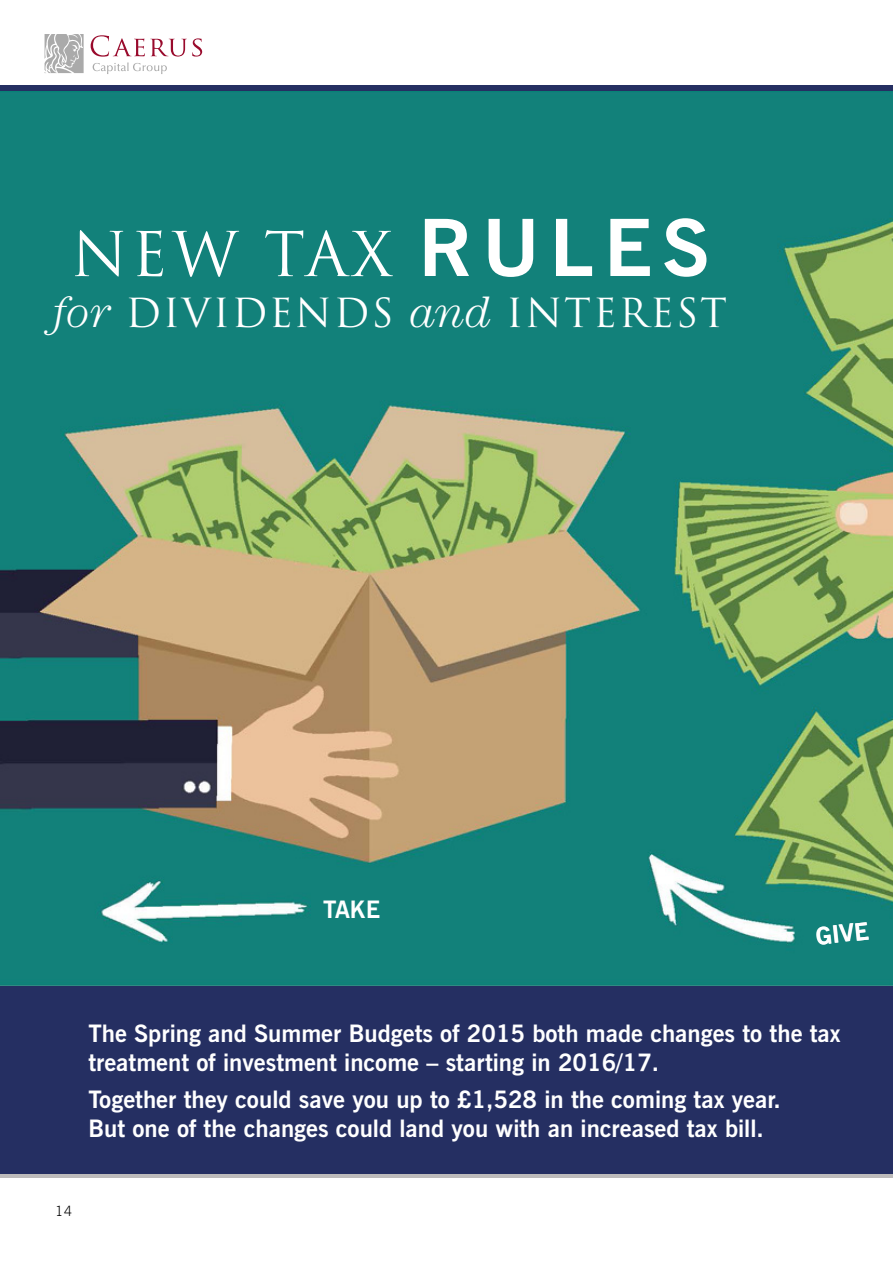
<style>
.page{position:relative;width:893px;height:1263px;background:#fff}
.page>*{position:absolute;margin:0;border:0;box-sizing:border-box;transform-origin:0 0}
.t1{font:60px "Trajan";letter-spacing:.055em;color:#fff}
.t2{font:39px "Trajan";letter-spacing:.05em;color:#fff}
.t3{font:700 24px/28.8px "News Gothic BT";color:#fff}
.t4{font:300 14.25px "News Gothic BT";color:#000}
.s1{font-family:"News Gothic BT";font-weight:700;font-size:78.6px}
.s2{font-family:"Century";font-weight:300;font-style:italic;font-size:45px}
</style>
<div class="page">
<svg style="left:45px;top:34px;width:39px;height:39px;background:#bfbfbf"></svg>
<svg style="left:91px;top:35px;width:111px;height:39px"></svg>
<div style="left:0;top:85px;width:893px;height:6px;background:#252f62"></div>
<hr style="left:0;top:1174px;width:893px;height:4px;background:#bdbbbb">
<img style="left:0;top:91px;width:893px;height:895px">
<div style="left:0;top:986px;width:893px;height:188px;background:#252f62"></div>
<h1 class="t1" style="left:71px;top:218px;width:640px">NEW TAX <span class="s1">RULES</span></h1>
<h2 class="t2" style="left:53px;top:289px;width:675px"><span class="s2">for</span> DIVIDENDS <span class="s2">and</span> INTEREST</h2>
<p class="t3" style="left:323px;top:895px;width:58px">TAKE</p>
<p class="t3" style="left:814px;top:922px;width:55px;rotate:-6deg">GIVE</p>
<p class="t3" style="left:88px;top:1019px;width:754px">The Spring and Summer Budgets of 2015 both made changes to the tax treatment of investment income – starting in 2016/17.</p>
<p class="t3" style="left:88px;top:1085px;width:694px">Together they could save you up to £1,528 in the coming tax year.<br>But one of the changes could land you with an increased tax bill.</p>
<p class="t4" style="left:55px;top:1202px;width:18px">14</p>
</div>
